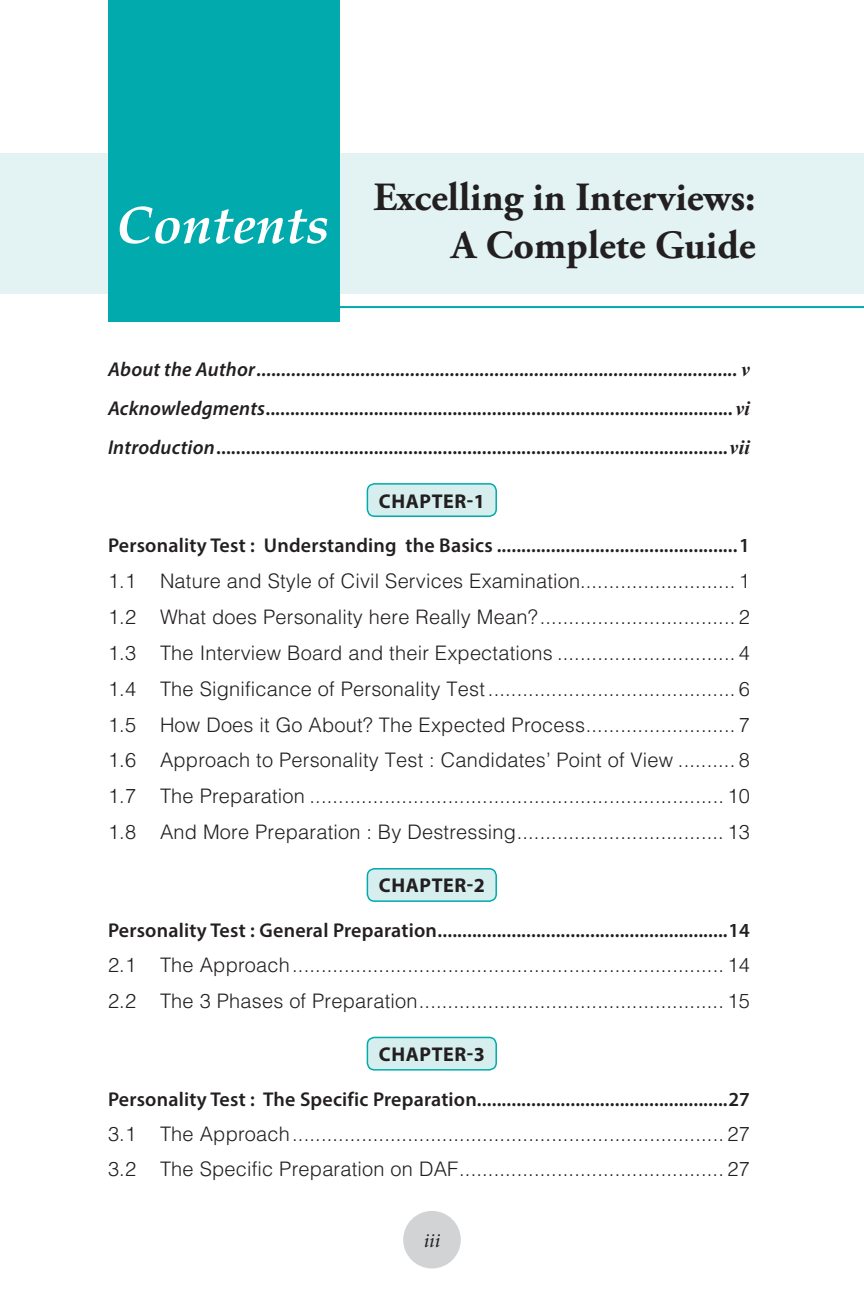
<style>
.page{position:relative;width:864px;height:1296px;background:#fff}
.page>*{position:absolute;margin:0;border:0;box-sizing:border-box;transform-origin:0 0}
.t1{font:italic 700 53px "Book Antiqua";color:#fff}
.t2{font:700 40px "Adobe Garamond Pro";color:#231f20}
.C-2{font:300 20px "Helvetica";letter-spacing:.01em;color:#231f20}
.C-1{font:600 20px "Myriad Pro";letter-spacing:.01em;color:#231f20}
.C-1-2{font:italic 600 20px "Myriad Pro";letter-spacing:.01em;color:#231f20}
.t3{font:700 20px "Myriad Pro";letter-spacing:.03em;color:#231f20}
.t4{font:italic 20px "Minion Pro";color:#231f20}
.s1{font-family:"Times New Roman";font-weight:700}
.s2{font-style:italic}
.s3{font-family:"Times New Roman";font-weight:700;font-style:italic}
</style>
<div class="page">
<hr style="left:318px;top:306px;width:546px;height:2px;background:#00aaad">
<div style="left:0;top:153px;width:864px;height:141px;background:#e3f3f3"></div>
<div style="left:109px;top:0;width:231px;height:321px;background:#00aaad"></div>
<div style="left:367px;top:484px;width:129px;height:32px;background:#d6eeee;border-radius:7px"></div>
<div style="left:367px;top:483px;width:130px;height:34px;border:2px solid #00aaad;border-radius:7px"></div>
<div style="left:367px;top:869px;width:129px;height:32px;background:#d6eeee;border-radius:7px"></div>
<div style="left:367px;top:868px;width:130px;height:34px;border:2px solid #00aaad;border-radius:7px"></div>
<div style="left:367px;top:1037px;width:129px;height:33px;background:#d6eeee;border-radius:7px"></div>
<div style="left:367px;top:1037px;width:130px;height:34px;border:2px solid #00aaad;border-radius:7px"></div>
<div style="left:403px;top:1211px;width:58px;height:58px;background:#d1d3d4;border-radius:50%"></div>
<p class="t1" style="left:116px;top:188px;width:215px">Contents</p>
<p class="t2" style="left:373px;top:174px;width:384px">Excelling in Interviews:</p>
<p class="t2" style="left:451px;top:222px;width:306px">A Complete Guide</p>
<p class="C-1-2" style="left:108px;top:357px;width:644px">About the Author................................................................................................. <span class="s1">v</span></p>
<p class="C-1" style="left:108px;top:396px;width:644px"><span class="s2">Acknowledgments</span>............................................................................................... <span class="s3">vi</span></p>
<p class="C-1" style="left:108px;top:435px;width:644px"><span class="s2">Introduction</span>........................................................................................................<span class="s3">vii</span></p>
<p class="t3" style="left:379px;top:488px;width:107px">CHAPTER-1</p>
<p class="C-1" style="left:108px;top:533px;width:643px">Personality Test : Understanding the Basics .................................................1</p>
<p class="C-2" style="left:108px;top:569px;width:644px">1.1 Nature and Style of Civil Services Examination........................... 1</p>
<p class="C-2" style="left:108px;top:604px;width:644px">1.2 What does Personality here Really Mean?.................................. 2</p>
<p class="C-2" style="left:108px;top:640px;width:644px">1.3 The Interview Board and their Expectations ............................... 4</p>
<p class="C-2" style="left:108px;top:676px;width:644px">1.4 The Significance of Personality Test ........................................... 6</p>
<p class="C-2" style="left:108px;top:712px;width:644px">1.5 How Does it Go About? The Expected Process.......................... 7</p>
<p class="C-2" style="left:108px;top:748px;width:644px">1.6 Approach to Personality Test : Candidates’ Point of View .......... 8</p>
<p class="C-2" style="left:108px;top:784px;width:644px">1.7 The Preparation ........................................................................ 10</p>
<p class="C-2" style="left:108px;top:820px;width:644px">1.8 And More Preparation : By Destressing.................................... 13</p>
<p class="t3" style="left:379px;top:873px;width:107px">CHAPTER-2</p>
<p class="C-1" style="left:108px;top:917px;width:644px">Personality Test : General Preparation...........................................................14</p>
<p class="C-2" style="left:108px;top:953px;width:644px">2.1 The Approach........................................................................... 14</p>
<p class="C-2" style="left:108px;top:988px;width:644px">2.2 The 3 Phases of Preparation..................................................... 15</p>
<p class="t3" style="left:379px;top:1041px;width:107px">CHAPTER-3</p>
<p class="C-1" style="left:108px;top:1086px;width:644px">Personality Test : The Specific Preparation...................................................27</p>
<p class="C-2" style="left:108px;top:1121px;width:644px">3.1 The Approach........................................................................... 27</p>
<p class="C-2" style="left:108px;top:1157px;width:644px">3.2 The Specific Preparation on DAF.............................................. 27</p>
<p class="t4" style="left:424px;top:1227px;width:18px">iii</p>
</div>
